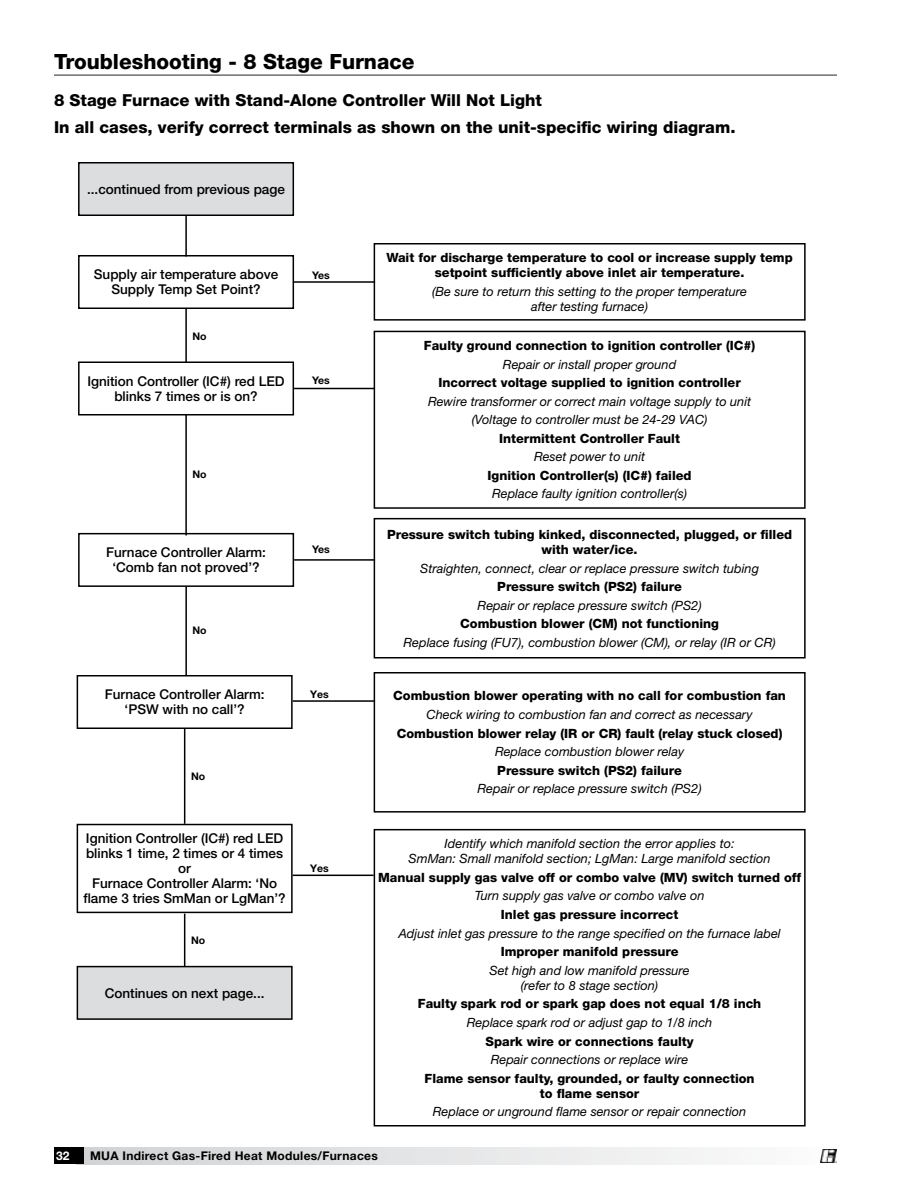
<style>
.page{position:relative;width:918px;height:1188px;background:#fff}
.page>*{position:absolute;margin:0;border:0;box-sizing:border-box;transform-origin:0 0}
.t1{font:800 21px "Helvetica Neue LT Std";color:#000}
.t2{font:800 16.5px/26.4px "Helvetica Neue LT Std";color:#000}
.t3{font:500 13.5px/15px "Helvetica Neue LT Std";color:#000;text-align:center}
.t4{font:italic 12.75px/15.3px "Helvetica Neue LT Std";color:#000;text-align:center}
.t5{font:800 12.75px/15.3px "Helvetica Neue LT Std";color:#000;text-align:center}
.t6{font:700 12px "Helvetica Neue LT Std";letter-spacing:.025em;color:#000}
.t7{font:700 12px "Helvetica Neue LT Std";color:#fff}
.t8{font:700 10.5px "Helvetica Neue LT Std";color:#000}
</style>
<div class="page">
<svg style="left:84px;top:1148px;width:753px;height:16px"></svg>
<div style="left:54px;top:1148px;width:30px;height:16px;background:#000"></div>
<hr style="left:54px;top:74px;width:783px;height:2px;background:#6d6e71">
<div style="left:78px;top:255px;width:216px;height:54px;border:2px solid #000"></div>
<div style="left:374px;top:243px;width:432px;height:78px;border:2px solid #000"></div>
<hr style="left:294px;top:281px;width:81px;height:2px;background:#000">
<div style="left:78px;top:362px;width:216px;height:54px;border:2px solid #000"></div>
<div style="left:374px;top:331px;width:432px;height:178px;border:2px solid #000"></div>
<hr style="left:294px;top:388px;width:81px;height:1px;background:#000">
<hr style="left:185px;top:309px;width:2px;height:54px;background:#000">
<hr style="left:185px;top:414px;width:2px;height:121px;background:#000">
<div style="left:79px;top:163px;width:214px;height:52px;background:#dcddde"></div>
<div style="left:78px;top:162px;width:216px;height:54px;border:2px solid #000"></div>
<hr style="left:185px;top:216px;width:2px;height:41px;background:#000">
<div style="left:374px;top:518px;width:432px;height:140px;border:2px solid #000"></div>
<hr style="left:294px;top:559px;width:81px;height:2px;background:#000">
<hr style="left:185px;top:586px;width:2px;height:89px;background:#000">
<div style="left:78px;top:533px;width:216px;height:54px;border:2px solid #000"></div>
<div style="left:374px;top:672px;width:432px;height:141px;border:2px solid #000"></div>
<hr style="left:184px;top:728px;width:1px;height:96px;background:#000">
<div style="left:77px;top:675px;width:216px;height:54px;border:2px solid #000"></div>
<hr style="left:293px;top:700px;width:82px;height:2px;background:#000">
<div style="left:374px;top:829px;width:432px;height:298px;border:2px solid #000"></div>
<hr style="left:184px;top:914px;width:1px;height:54px;background:#000">
<div style="left:77px;top:824px;width:216px;height:89px;border:2px solid #000"></div>
<hr style="left:293px;top:875px;width:81px;height:1px;background:#000">
<div style="left:77px;top:967px;width:215px;height:52px;background:#dcddde"></div>
<div style="left:77px;top:966px;width:216px;height:54px;border:2px solid #000"></div>
<img style="left:821px;top:1149px;width:16px;height:13px">
<h1 class="t1" style="left:54px;top:49px;width:362px">Troubleshooting - 8 Stage Furnace</h1>
<p class="t2" style="left:54px;top:87px;width:683px">8 Stage Furnace with Stand-Alone Controller Will Not Light<br>In all cases, verify correct terminals as shown on the unit-specific wiring diagram.</p>
<p class="t3" style="left:87px;top:181px;width:199px">...continued from previous page</p>
<p class="t3" style="left:94px;top:267px;width:186px">Supply air temperature above<br>Supply Temp Set Point?</p>
<p class="t8" style="left:192px;top:329px;width:16px">No</p>
<p class="t3" style="left:87px;top:373px;width:199px">Ignition Controller (IC#) red LED blinks 7 times or is on?</p>
<p class="t8" style="left:312px;top:269px;width:19px">Yes</p>
<p class="t8" style="left:312px;top:374px;width:19px">Yes</p>
<p class="t8" style="left:192px;top:468px;width:16px">No</p>
<p class="t3" style="left:106px;top:545px;width:161px">Furnace Controller Alarm: ‘Comb fan not proved’?</p>
<p class="t8" style="left:193px;top:624px;width:16px">No</p>
<p class="t8" style="left:312px;top:543px;width:19px">Yes</p>
<p class="t3" style="left:105px;top:687px;width:161px">Furnace Controller Alarm: ‘PSW with no call’?</p>
<p class="t8" style="left:310px;top:688px;width:20px">Yes</p>
<p class="t8" style="left:191px;top:770px;width:16px">No</p>
<p class="t3" style="left:83px;top:831px;width:204px">Ignition Controller (IC#) red LED blinks 1 time, 2 times or 4 times or<br>Furnace Controller Alarm: ‘No flame 3 tries SmMan or LgMan’?</p>
<p class="t8" style="left:191px;top:934px;width:16px">No</p>
<p class="t3" style="left:105px;top:985px;width:161px">Continues on next page...</p>
<p class="t8" style="left:310px;top:862px;width:20px">Yes</p>
<p class="t5" style="left:387px;top:250px;width:408px">Wait for discharge temperature to cool or increase supply temp setpoint sufficiently above inlet air temperature.</p>
<p class="t4" style="left:432px;top:283px;width:316px">(Be sure to return this setting to the proper temperature after testing furnace)</p>
<p class="t5" style="left:424px;top:338px;width:333px">Faulty ground connection to ignition controller (IC#)</p>
<p class="t4" style="left:503px;top:356px;width:175px">Repair or install proper ground</p>
<p class="t5" style="left:438px;top:375px;width:304px">Incorrect voltage supplied to ignition controller</p>
<p class="t4" style="left:428px;top:392px;width:325px;line-height:18.6px">Rewire transformer or correct main voltage supply to unit (Voltage to controller must be 24-29 VAC)</p>
<p class="t5" style="left:499px;top:431px;width:182px">Intermittent Controller Fault</p>
<p class="t4" style="left:534px;top:449px;width:113px">Reset power to unit</p>
<p class="t5" style="left:488px;top:468px;width:205px">Ignition Controller(s) (IC#) failed</p>
<p class="t4" style="left:492px;top:486px;width:197px">Replace faulty ignition controller(s)</p>
<p class="t5" style="left:387px;top:527px;width:407px">Pressure switch tubing kinked, disconnected, plugged, or filled with water/ice.</p>
<p class="t4" style="left:420px;top:560px;width:340px">Straighten, connect, clear or replace pressure switch tubing</p>
<p class="t5" style="left:497px;top:579px;width:186px">Pressure switch (PS2) failure</p>
<p class="t4" style="left:478px;top:597px;width:226px">Repair or replace pressure switch (PS2)</p>
<p class="t5" style="left:460px;top:616px;width:260px">Combustion blower (CM) not functioning</p>
<p class="t4" style="left:404px;top:634px;width:374px">Replace fusing (FU7), combustion blower (CM), or relay (IR or CR)</p>
<p class="t5" style="left:393px;top:688px;width:394px">Combustion blower operating with no call for combustion fan</p>
<p class="t4" style="left:427px;top:707px;width:327px">Check wiring to combustion fan and correct as necessary</p>
<p class="t5" style="left:397px;top:725px;width:387px">Combustion blower relay (IR or CR) fault (relay stuck closed)</p>
<p class="t4" style="left:495px;top:744px;width:191px">Replace combustion blower relay</p>
<p class="t5" style="left:497px;top:762px;width:186px">Pressure switch (PS2) failure</p>
<p class="t4" style="left:478px;top:781px;width:226px">Repair or replace pressure switch (PS2)</p>
<p class="t4" style="left:409px;top:836px;width:364px">Identify which manifold section the error applies to:<br>SmMan: Small manifold section; LgMan: Large manifold section</p>
<p class="t5" style="left:378px;top:870px;width:424px">Manual supply gas valve off or combo valve (MV) switch turned off</p>
<p class="t4" style="left:475px;top:888px;width:231px">Turn supply gas valve or combo valve on</p>
<p class="t5" style="left:501px;top:907px;width:179px">Inlet gas pressure incorrect</p>
<p class="t4" style="left:398px;top:925px;width:384px">Adjust inlet gas pressure to the range specified on the furnace label</p>
<p class="t5" style="left:501px;top:944px;width:179px">Improper manifold pressure</p>
<p class="t4" style="left:489px;top:962px;width:202px">Set high and low manifold pressure (refer to 8 stage section)</p>
<p class="t5" style="left:418px;top:996px;width:345px">Faulty spark rod or spark gap does not equal 1/8 inch</p>
<p class="t4" style="left:467px;top:1015px;width:247px">Replace spark rod or adjust gap to 1/8 inch</p>
<p class="t5" style="left:486px;top:1033px;width:210px">Spark wire or connections faulty</p>
<p class="t4" style="left:491px;top:1052px;width:199px">Repair connections or replace wire</p>
<p class="t5" style="left:425px;top:1070px;width:331px">Flame sensor faulty, grounded, or faulty connection to flame sensor</p>
<p class="t4" style="left:433px;top:1104px;width:315px">Replace or unground flame sensor or repair connection</p>
<p class="t7" style="left:56px;top:1148px;width:15px">32</p>
<p class="t6" style="left:90px;top:1148px;width:289px">MUA Indirect Gas-Fired Heat Modules/Furnaces</p>
</div>
